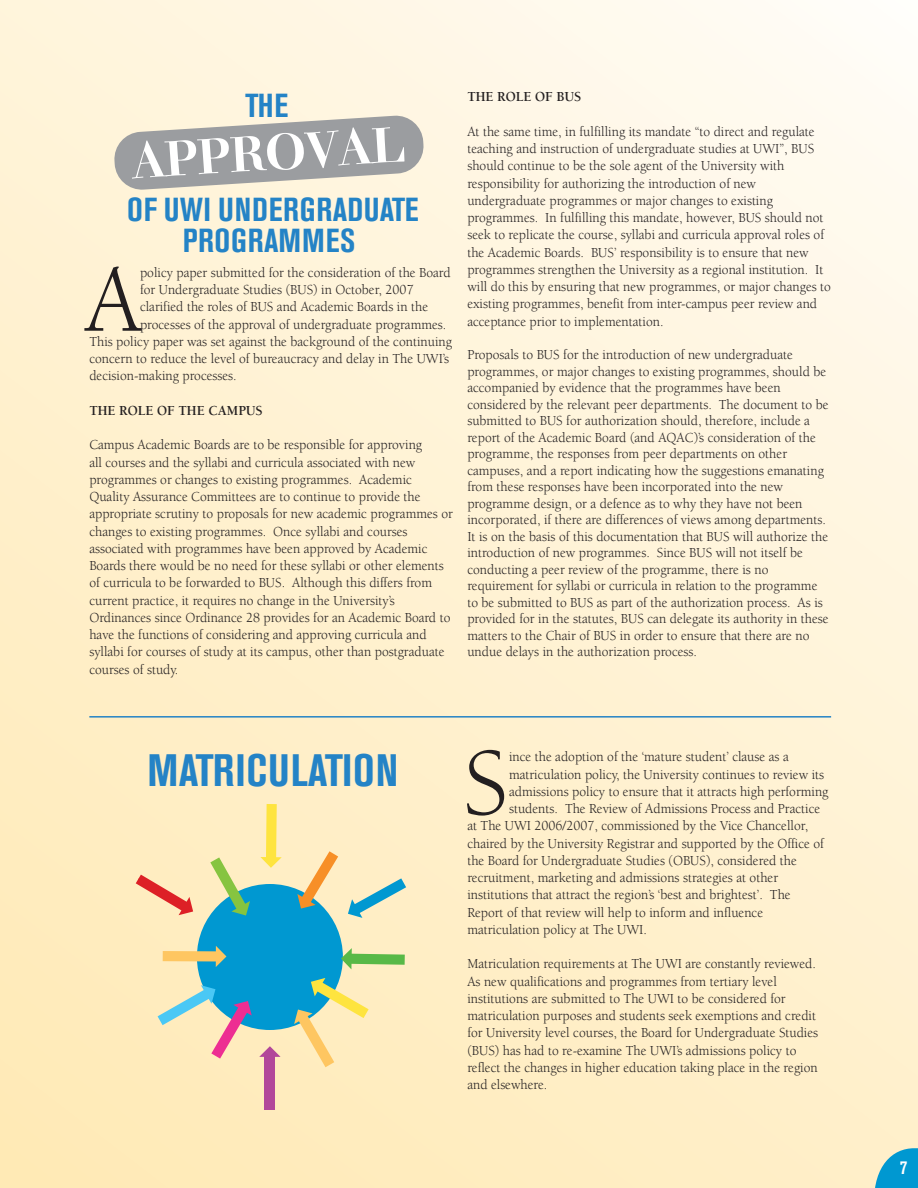
<style>
.page{position:relative;width:918px;height:1188px;background:#fff}
.page>*{position:absolute;margin:0;border:0;box-sizing:border-box;transform-origin:0 0}
.t1{font:97.65px "Berkeley";color:#231f20;scale:.95 1}
.t2{font:700 53.55px "Acanthus";color:#fff}
.t3{font:700 condensed 45px "Akzidenz Grotesk BE";letter-spacing:.01em;color:#2483c6}
.t4{font:700 condensed 33px/31.2px "Akzidenz Grotesk BE";letter-spacing:.02em;color:#2483c6;text-align:center}
.t5{font:700 condensed 18.9px "Akzidenz Grotesk BE";color:#fff;scale:.95 1}
.t6{font:14.1px/17.2px "Berkeley";color:#231f20;scale:.95 1}
.t7{font:700 14.1px "Berkeley";color:#231f20;scale:.95 1}
</style>
<div class="page">
<div style="left:0;top:0;width:918px;height:1188px;background:linear-gradient(to bottom,#fff8e9,#ffecbe)"></div>
<hr style="left:89px;top:716px;width:742px;height:2px;background:#2483c6">
<svg style="left:114px;top:115px;width:310px;height:76px;background:#b5b4b0"></svg>
<div style="left:197px;top:884px;width:146px;height:146px;background:#0098d1;border-radius:50%"></div>
<div style="left:265px;top:1054px;width:10px;height:56px;background:#b2479a"></div>
<svg style="left:259px;top:1046px;width:22px;height:11px"></svg>
<div style="left:163px;top:951px;width:56px;height:11px;background:#fec661"></div>
<svg style="left:216px;top:946px;width:10px;height:21px"></svg>
<svg style="left:260px;top:804px;width:22px;height:64px"></svg>
<svg style="left:341px;top:948px;width:64px;height:21px"></svg>
<svg style="left:210px;top:857px;width:40px;height:59px"></svg>
<svg style="left:348px;top:878px;width:58px;height:40px;background:#b7d5c8"></svg>
<svg style="left:294px;top:978px;width:75px;height:89px;background:#d6daad"></svg>
<svg style="left:158px;top:985px;width:94px;height:74px;background:#c5c9c1"></svg>
<svg style="left:136px;top:875px;width:57px;height:40px;background:#f5b294"></svg>
<svg style="left:297px;top:851px;width:41px;height:58px;background:#ebce9a"></svg>
<svg style="left:874px;top:1148px;width:44px;height:40px;background:#3caccf"></svg>
<h3 class="t4" style="left:245px;top:91px;width:44px">THE</h3>
<h2 class="t2" style="left:130px;top:136px;width:275px;rotate:-4deg">APPROVAL</h2>
<h3 class="t4" style="left:127px;top:194px;width:293px">OF UWI UNDERGRADUATE<br>PROGRAMMES</h3>
<h1 class="t1" style="left:85px;top:249px;width:61px">A</h1>
<p class="t6" style="left:140px;top:264px;width:329px">policy paper submitted for the consideration of the Board</p>
<p class="t6" style="left:140px;top:281px;width:290px">for Undergraduate Studies (BUS) in October, 2007</p>
<p class="t6" style="left:140px;top:299px;width:305px">clarified the roles of BUS and Academic Boards in the</p>
<p class="t6" style="left:140px;top:316px;width:324px">processes of the approval of undergraduate programmes.</p>
<p class="t6" style="left:89px;top:333px;width:383px">This policy paper was set against the background of the continuing</p>
<p class="t6" style="left:89px;top:350px;width:380px">concern to reduce the level of bureaucracy and delay in The UWI’s</p>
<p class="t6" style="left:89px;top:368px;width:157px">decision-making processes.</p>
<p class="t7" style="left:89px;top:403px;width:184px">THE ROLE OF THE CAMPUS</p>
<p class="t6" style="left:89px;top:437px;width:384px">Campus Academic Boards are to be responsible for approving<br>all courses and the syllabi and curricula associated with new programmes or changes to existing programmes. Academic Quality Assurance Committees are to continue to provide the appropriate scrutiny to proposals for new academic programmes or changes to existing programmes. Once syllabi and courses associated with programmes have been approved by Academic Boards there would be no need for these syllabi or other elements of curricula to be forwarded to BUS. Although this differs from current practice, it requires no change in the University’s Ordinances since Ordinance 28 provides for an Academic Board to have the functions of considering and approving curricula and syllabi for courses of study at its campus, other than postgraduate courses of study.</p>
<p class="t7" style="left:467px;top:89px;width:122px">THE ROLE OF BUS</p>
<p class="t6" style="left:467px;top:123px;width:384px">At the same time, in fulfilling its mandate “to direct and regulate teaching and instruction of undergraduate studies at UWI”, BUS should continue to be the sole agent of the University with responsibility for authorizing the introduction of new undergraduate programmes or major changes to existing programmes. In fulfilling this mandate, however, BUS should not seek to replicate the course, syllabi and curricula approval roles of the Academic Boards. BUS’ responsibility is to ensure that new programmes strengthen the University as a regional institution. It will do this by ensuring that new programmes, or major changes to existing programmes, benefit from inter-campus peer review and acceptance prior to implementation.</p>
<p class="t6" style="left:467px;top:347px;width:382px;line-height:16.5px">Proposals to BUS for the introduction of new undergraduate programmes, or major changes to existing programmes, should be accompanied by evidence that the programmes have been considered by the relevant peer departments. The document to be submitted to BUS for authorization should, therefore, include a report of the Academic Board (and AQAC)’s consideration of the programme, the responses from peer departments on other campuses, and a report indicating how the suggestions emanating from these responses have been incorporated into the new programme design, or a defence as to why they have not been incorporated, if there are differences of views among departments.<br>It is on the basis of this documentation that BUS will authorize the introduction of new programmes. Since BUS will not itself be conducting a peer review of the programme, there is no requirement for syllabi or curricula in relation to the programme to be submitted to BUS as part of the authorization process. As is provided for in the statutes, BUS can delegate its authority in these matters to the Chair of BUS in order to ensure that there are no undue delays in the authorization process.</p>
<h3 class="t3" style="left:148px;top:745px;width:252px">MATRICULATION</h3>
<h1 class="t1" style="left:463px;top:732px;width:49px">S</h1>
<p class="t6" style="left:509px;top:749px;width:296px">ince the adoption of the ‘mature student’ clause as a</p>
<p class="t6" style="left:509px;top:766px;width:333px">matriculation policy, the University continues to review its</p>
<p class="t6" style="left:509px;top:783px;width:338px">admissions policy to ensure that it attracts high performing</p>
<p class="t6" style="left:509px;top:800px;width:329px">students. The Review of Admissions Process and Practice</p>
<p class="t6" style="left:467px;top:818px;width:360px">at The UWI 2006/2007, commissioned by the Vice Chancellor,</p>
<p class="t6" style="left:467px;top:835px;width:377px">chaired by the University Registrar and supported by the Office of</p>
<p class="t6" style="left:467px;top:852px;width:348px">the Board for Undergraduate Studies (OBUS), considered the</p>
<p class="t6" style="left:467px;top:869px;width:329px">recruitment, marketing and admissions strategies at other</p>
<p class="t6" style="left:467px;top:887px;width:342px">institutions that attract the region’s ‘best and brightest’. The</p>
<p class="t6" style="left:467px;top:904px;width:313px">Report of that review will help to inform and influence</p>
<p class="t6" style="left:467px;top:921px;width:191px">matriculation policy at The UWI.</p>
<p class="t6" style="left:467px;top:956px;width:371px">Matriculation requirements at The UWI are constantly reviewed.<br>As new qualifications and programmes from tertiary level institutions are submitted to The UWI to be considered for matriculation purposes and students seek exemptions and credit for University level courses, the Board for Undergraduate Studies (BUS) has had to re-examine The UWI’s admissions policy to reflect the changes in higher education taking place in the region and elsewhere.</p>
<h3 class="t5" style="left:900px;top:1157px;width:9px">7</h3>
</div>
